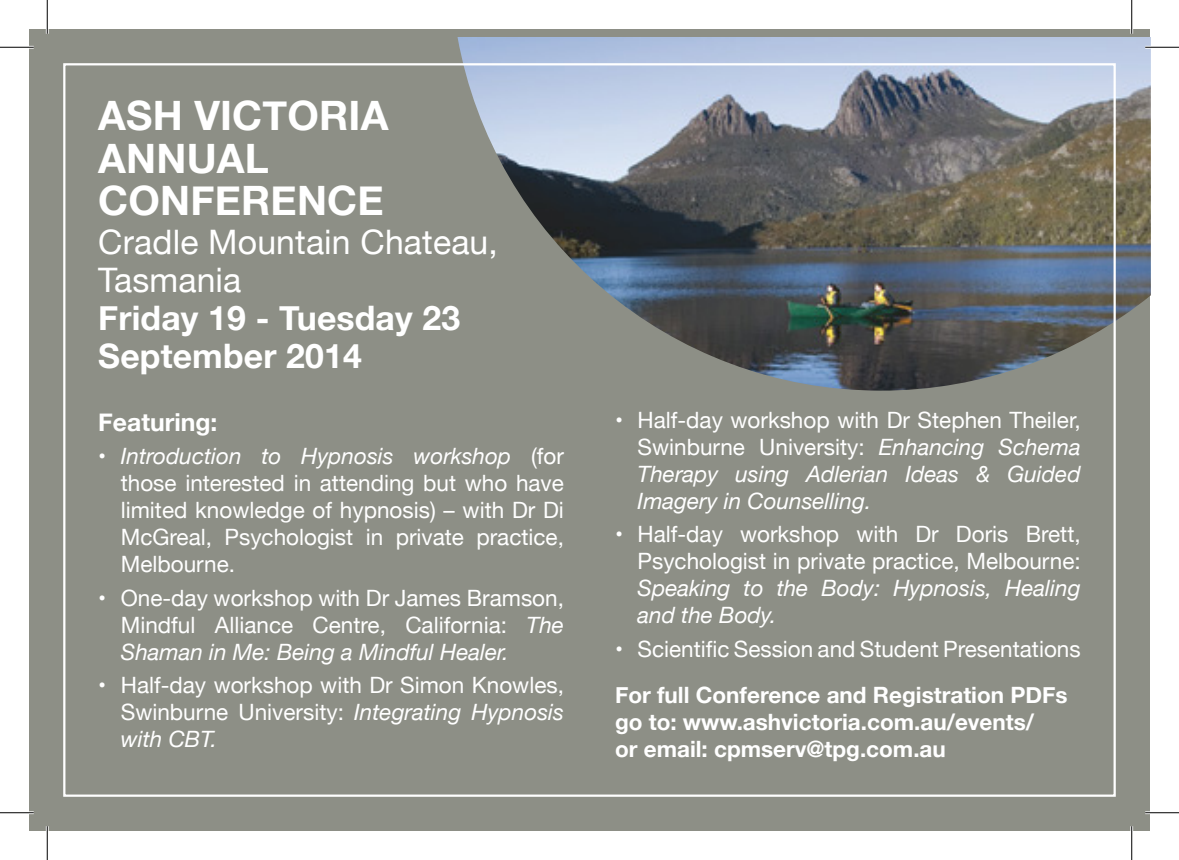
<style>
.page{position:relative;width:1179px;height:860px;background:#fff}
.page>*{position:absolute;margin:0;border:0;box-sizing:border-box;transform-origin:0 0}
.t1{font:700 40.5px/42.8px "Helvetica Neue";letter-spacing:.005em;color:#fff}
.t2{font:700 33.75px/38.2px "Helvetica Neue";letter-spacing:.005em;color:#fff}
.t3{font:33.75px/38.2px "Helvetica Neue";letter-spacing:.005em;color:#fff}
.t4{font:700 24.75px "Helvetica Neue";color:#fff}
.t5{font:22.5px/27px "Helvetica Neue";color:#fff;text-align:justify}
.t6{font:italic 22.5px/27px "Helvetica Neue";color:#fff;text-align:justify}
.t7{font:700 22.5px/27px "Helvetica Neue";color:#fff}
.s1{font-style:italic}
.s2{font-style:normal}
</style>
<div class="page">
<div style="left:29px;top:29px;width:1121px;height:802px;background:#8d8f86"></div>
<img style="left:457px;top:37px;width:694px;height:354px">
<hr style="left:0;top:46px;width:34px;height:3px;background:#fff">
<hr style="left:1145px;top:46px;width:34px;height:3px;background:#fff">
<hr style="left:0;top:811px;width:34px;height:3px;background:#fff">
<hr style="left:1145px;top:811px;width:34px;height:3px;background:#fff">
<hr style="left:46px;top:0;width:3px;height:34px;background:#fff">
<hr style="left:46px;top:826px;width:3px;height:34px;background:#fff">
<hr style="left:1130px;top:0;width:3px;height:34px;background:#fff">
<hr style="left:1130px;top:826px;width:3px;height:34px;background:#fff">
<hr style="left:0;top:47px;width:34px;height:1px;background:#000">
<hr style="left:1145px;top:47px;width:34px;height:1px;background:#000">
<hr style="left:0;top:812px;width:34px;height:1px;background:#000">
<hr style="left:1145px;top:812px;width:34px;height:1px;background:#000">
<hr style="left:47px;top:0;width:1px;height:34px;background:#000">
<hr style="left:47px;top:826px;width:1px;height:34px;background:#000">
<hr style="left:1131px;top:0;width:1px;height:34px;background:#000">
<hr style="left:1131px;top:826px;width:1px;height:34px;background:#000">
<p class="t1" style="left:98px;top:95px;width:292px">ASH VICTORIA<br>ANNUAL<br>CONFERENCE</p>
<p class="t3" style="left:98px;top:224px;width:401px">Cradle Mountain Chateau,<br>Tasmania</p>
<p class="t2" style="left:98px;top:300px;width:363px">Friday 19 - Tuesday 23<br>September 2014</p>
<p class="t4" style="left:98px;top:402px;width:121px">Featuring:</p>
<p class="t5" style="left:121px;top:444px;width:445px;text-indent:-22px">• <span class="s1">Introduction to Hypnosis workshop</span> (for those interested in attending but who have limited knowledge of hypnosis) – with Dr Di McGreal, Psychologist in private practice, Melbourne.</p>
<p class="t5" style="left:121px;top:585px;width:445px;text-indent:-22px">• One-day workshop with Dr James Bramson, Mindful Alliance Centre, California: <span class="s1">The Shaman in Me: Being a Mindful Healer.</span></p>
<p class="t5" style="left:121px;top:673px;width:445px;text-indent:-22px">• Half-day workshop with Dr Simon Knowles, Swinburne University: <span class="s1">Integrating Hypnosis with CBT.</span></p>
<p class="t6" style="left:637px;top:408px;width:445px;text-indent:-22px"><span class="s2">• Half-day workshop with Dr Stephen Theiler, Swinburne University:</span> Enhancing Schema Therapy using Adlerian Ideas &amp; Guided Imagery in Counselling.</p>
<p class="t5" style="left:637px;top:522px;width:445px;text-indent:-22px">• Half-day workshop with Dr Doris Brett, Psychologist in private practice, Melbourne:<br><span class="s1">Speaking to the Body: Hypnosis, Healing and the Body.</span></p>
<p class="t5" style="left:615px;top:636px;width:467px">• Scientific Session and Student Presentations</p>
<p class="t7" style="left:615px;top:682px;width:454px">For full Conference and Registration PDFs go to: www.ashvictoria.com.au/events/<br>or email: cpmserv@tpg.com.au</p>
</div>
